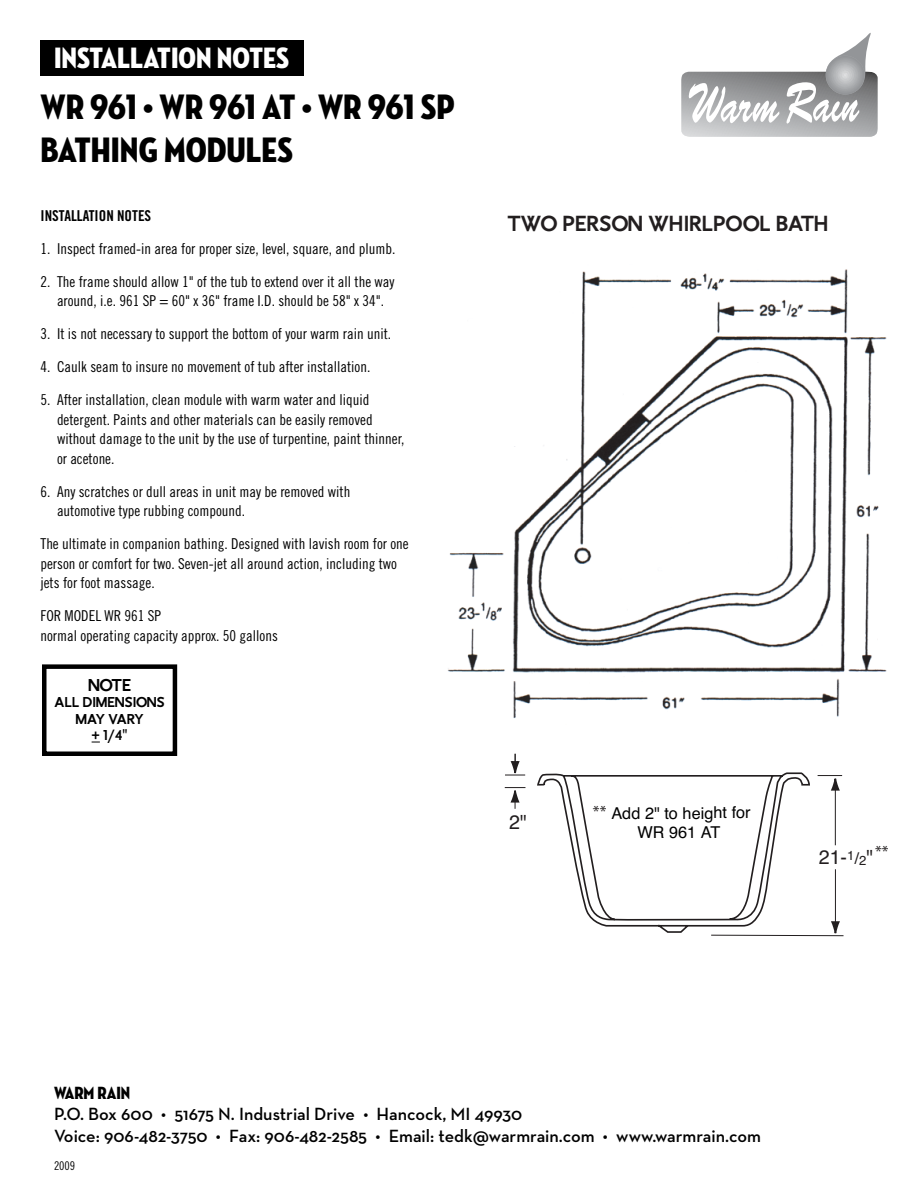
<style>
.page{position:relative;width:918px;height:1188px;background:#fff}
.page>*{position:absolute;margin:0;border:0;box-sizing:border-box;transform-origin:0 0}
.t1{font:36px/43.2px "Neutraface Condensed Titling";color:#000}
.t2{font:30px "Neutraface Condensed Titling";color:#fff}
.t3{font:700 22.95px "AS Full Life Sans";color:#221e1f}
.t4{font:19.65px "Helvetica";color:#221e1f}
.t5{font:600 18px/21.6px "Neutraface Text";color:#000}
.t6{font:18px "Neutraface Condensed Titling";color:#000}
.t7{font:700 18px "AS Full Life Sans";color:#000}
.t8{font:16.35px/19.6px "Helvetica";letter-spacing:-.01em;color:#000}
.t9{font:16.35px "Myriad";color:#221e1f}
.t10{font:15px/19.5px "Trade Gothic Cond Eighteen";color:#000}
.t11{font:700 15px/16.5px "AS Full Life Sans";letter-spacing:-.005em;color:#000;text-align:center}
.t12{font:15px "Trade Gothic Bold Cond Twenty";color:#000}
.t13{font:12px "Trade Gothic Cond Eighteen";color:#000}
.s1{font-family:"AA Full Life"}
.s2{font-family:"Myriad";color:#221e1f}
.s3{font-size:16.35px}
</style>
<div class="page">
<div style="left:40px;top:41px;width:264px;height:35px;background:#000"></div>
<div style="left:42px;top:664px;width:135px;height:92px;border:4px solid #000"></div>
<svg style="left:681px;top:33px;width:197px;height:104px"></svg>
<svg style="left:510px;top:754px;width:10px;height:20px"></svg>
<svg style="left:504px;top:774px;width:340px;height:162px"></svg>
<svg style="left:830px;top:934px;width:11px;height:2px"></svg>
<svg style="left:536px;top:772px;width:305px;height:162px"></svg>
<img style="left:448px;top:269px;width:439px;height:450px">
<h2 class="t2" style="left:54px;top:40px;width:237px">INSTALLATION NOTES</h2>
<h1 class="t1" style="left:40px;top:86px;width:416px">WR 961 • WR 961 AT • WR 961 SP<br>BATHING MODULES</h1>
<p class="t12" style="left:40px;top:206px;width:112px">INSTALLATION NOTES</p>
<p class="t10" style="left:40px;top:238px;width:356px">1. Inspect framed-in area for proper size, level, square, and plumb.</p>
<p class="t10" style="left:40px;top:271px;width:356px;text-align:center">2. The frame should allow 1" of the tub to extend over it all the way around, i.e. 961 SP = 60" x 36" frame I.D. should be 58" x 34".</p>
<p class="t10" style="left:40px;top:324px;width:352px">3. It is not necessary to support the bottom of your warm rain unit.</p>
<p class="t10" style="left:40px;top:357px;width:331px">4. Caulk seam to insure no movement of tub after installation.</p>
<p class="t10" style="left:57px;top:390px;width:349px;text-indent:-16px">5. After installation, clean module with warm water and liquid detergent. Paints and other materials can be easily removed without damage to the unit by the use of turpentine, paint thinner, or acetone.</p>
<p class="t10" style="left:57px;top:481px;width:295px;text-indent:-16px">6. Any scratches or dull areas in unit may be removed with automotive type rubbing compound.</p>
<p class="t10" style="left:40px;top:534px;width:370px">The ultimate in companion bathing. Designed with lavish room for one person or comfort for two. Seven-jet all around action, including two jets for foot massage.</p>
<p class="t10" style="left:40px;top:606px;width:239px">FOR MODEL WR 961 SP<br>normal operating capacity approx. 50 gallons</p>
<p class="t7" style="left:88px;top:675px;width:44px">NOTE</p>
<p class="t11" style="left:55px;top:694px;width:112px">ALL DIMENSIONS<br>MAY VARY<br>+ 1/4<span class="s1">"</span></p>
<h3 class="t3" style="left:507px;top:210px;width:323px">TWO PERSON WHIRLPOOL BATH</h3>
<h3 class="t4" style="left:509px;top:805px;width:19px">2"</h3>
<p class="t8" style="left:637px;top:803px;width:115px;text-indent:-44px"><span class="s2">**</span> Add 2" to height for<br>WR 961 AT</p>
<p class="t9" style="left:875px;top:844px;width:15px">**</p>
<h3 class="t4" style="left:819px;top:840px;width:56px">21-<sup>1</sup><span class="s3">/</span><sub>2</sub>"</h3>
<p class="t6" style="left:54px;top:1082px;width:78px">WARM RAIN</p>
<p class="t5" style="left:54px;top:1103px;width:709px">P.O. Box 600 • 51675 N. Industrial Drive • Hancock, MI 49930<br>Voice: 906-482-3750 • Fax: 906-482-2585 • Email: tedk@warmrain.com • www.warmrain.com</p>
<p class="t13" style="left:54px;top:1159px;width:23px">2009</p>
</div>
